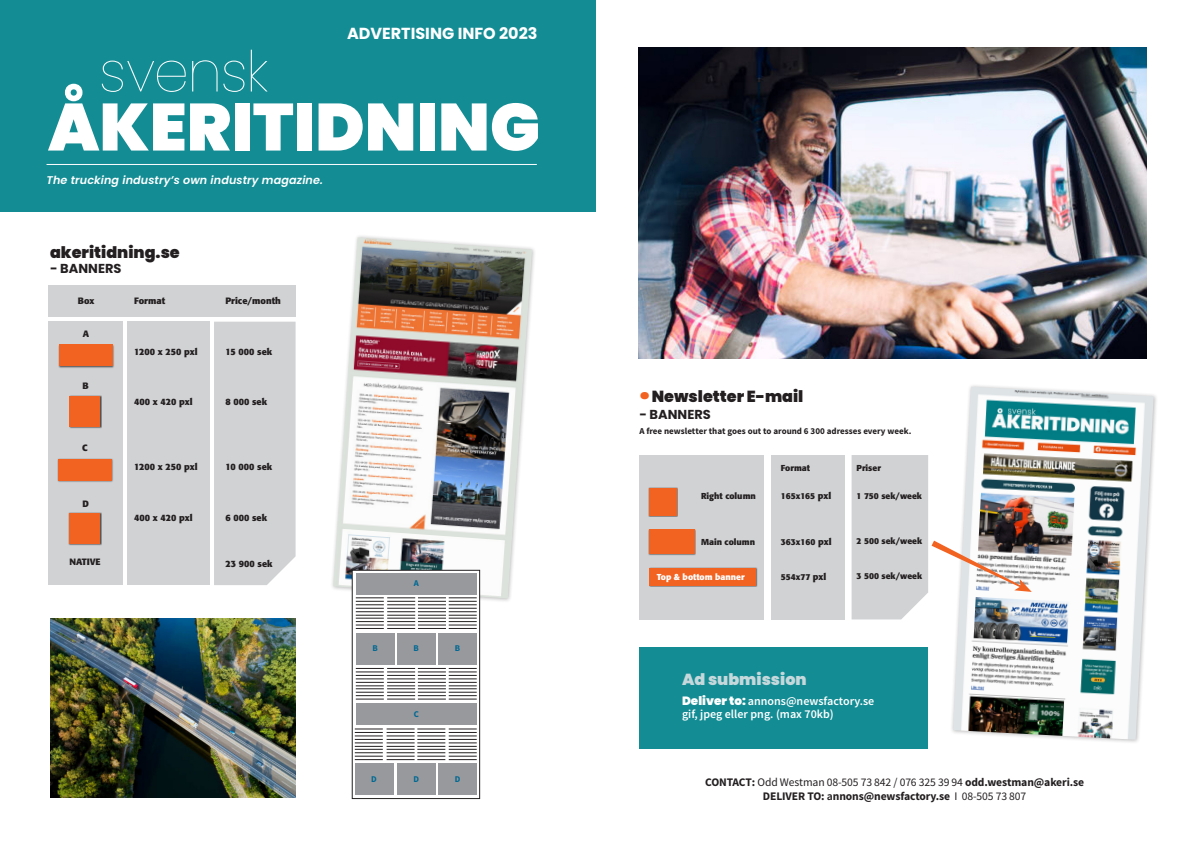
<style>
.page{position:relative;width:1191px;height:842px;background:#fff}
.page>*{position:absolute;margin:0;border:0;box-sizing:border-box;transform-origin:0 0}
.t1{font:900 66.6px "Poppins";color:#fff}
.t2{font:100 56.5px "Poppins";letter-spacing:-.03em;color:#fff}
.t3{font:900 16px "Poppins";color:#231f20}
.t4{font:700 16px "Poppins";color:#fff}
.t5{font:900 16px "Poppins";color:#c5d8db}
.t6{font:700 13px "Poppins";color:#231f20}
.t7{font:600 12px "Source Sans Pro";color:#fff}
.t8{font:700 11.6px/14px "Source Sans Pro";letter-spacing:-.01em;color:#231f20;text-align:center}
.t9{font:italic 600 11.2px "Poppins";letter-spacing:.01em;color:#fff}
.t10{font:700 9.1px "Formata";color:#231f20}
.t11{font:700 9px "Source Sans Pro";color:#231f20}
.FT_fakta_bröd_ui{font:700 8.8px "Source Sans Pro";color:#006893}
.t12{font:700 8.6px "Formata";color:#231f20}
.t13{font:700 8.6px "Formata";color:#fff}
.s1{font-size:9.1px}
.s2{font-family:"Poppins";font-weight:900}
.s3{font-weight:400}
.s4{font-weight:600}
</style>
<div class="page">
<img style="left:333px;top:237px;width:199px;height:361px">
<div style="left:949px;top:383px;width:209px;height:361px;background:#231f20;opacity:.3"></div>
<img style="left:953px;top:387px;width:200px;height:353px">
<div style="left:48px;top:285px;width:247px;height:32px;background:#d1d2d4"></div>
<div style="left:48px;top:321px;width:74px;height:264px;background:#d1d2d4"></div>
<div style="left:214px;top:322px;width:81px;height:263px;background:#d1d2d4"></div>
<div style="left:127px;top:321px;width:82px;height:264px;background:#d1d2d4"></div>
<div style="left:58px;top:344px;width:57px;height:24px;background:#231f20;opacity:.75"></div>
<div style="left:59px;top:345px;width:53px;height:21px;background:#f26221"></div>
<div style="left:57px;top:458px;width:56px;height:24px;background:#f26221"></div>
<div style="left:69px;top:395px;width:33px;height:33px;background:#231f20;opacity:.75"></div>
<div style="left:70px;top:396px;width:30px;height:30px;background:#f26221"></div>
<div style="left:69px;top:512px;width:33px;height:33px;background:#595758"></div>
<div style="left:69px;top:513px;width:31px;height:31px;background:#f26221"></div>
<div style="left:639px;top:455px;width:125px;height:164px;background:#d1d2d4"></div>
<div style="left:648px;top:487px;width:30px;height:30px;background:#f26221"></div>
<div style="left:648px;top:529px;width:48px;height:27px;background:#231f20;opacity:.75"></div>
<div style="left:649px;top:530px;width:45px;height:24px;background:#f26221"></div>
<div style="left:649px;top:567px;width:108px;height:20px;background:#f26221"></div>
<div style="left:771px;top:455px;width:73px;height:164px;background:#d1d2d4"></div>
<svg style="left:354px;top:572px;width:124px;height:223px"></svg>
<div style="left:352px;top:570px;width:128px;height:229px;border:1px solid #231f20"></div>
<div style="left:356px;top:573px;width:121px;height:21px;background:#97999c"></div>
<div style="left:356px;top:703px;width:121px;height:21px;background:#97999c"></div>
<div style="left:356px;top:633px;width:38px;height:31px;background:#97999c"></div>
<div style="left:355px;top:763px;width:38px;height:32px;background:#97999c"></div>
<div style="left:397px;top:633px;width:38px;height:31px;background:#97999c"></div>
<div style="left:397px;top:763px;width:38px;height:32px;background:#97999c"></div>
<div style="left:438px;top:633px;width:39px;height:31px;background:#97999c"></div>
<div style="left:438px;top:763px;width:39px;height:32px;background:#97999c"></div>
<svg style="left:356px;top:597px;width:121px;height:32px"></svg>
<svg style="left:356px;top:668px;width:121px;height:32px"></svg>
<svg style="left:355px;top:728px;width:122px;height:32px"></svg>
<img style="left:639px;top:47px;width:507px;height:312px">
<img style="left:50px;top:618px;width:245px;height:180px">
<svg style="left:851px;top:455px;width:180px;height:164px"></svg>
<div style="left:639px;top:647px;width:289px;height:102px;background:#138c94"></div>
<div style="left:0;top:0;width:595px;height:211px;background:#138c94"></div>
<hr style="left:47px;top:164px;width:490px;height:1px;background:#fff">
<p class="t4" style="left:347px;top:24px;width:192px">ADVERTISING INFO 2023</p>
<p class="t2" style="left:99px;top:39px;width:171px">svensk</p>
<p class="t1" style="left:48px;top:89px;width:493px">ÅKERITIDNING</p>
<p class="t9" style="left:47px;top:174px;width:278px">The trucking industry’s own industry magazine.</p>
<p class="t3" style="left:50px;top:243px;width:131px">akeritidning.se</p>
<p class="t6" style="left:50px;top:261px;width:73px">- BANNERS</p>
<p class="t10" style="left:78px;top:295px;width:18px">Box</p>
<p class="t10" style="left:83px;top:328px;width:8px">A</p>
<p class="t10" style="left:82px;top:380px;width:8px">B</p>
<p class="t10" style="left:82px;top:442px;width:7px">C</p>
<p class="t10" style="left:82px;top:498px;width:8px">D</p>
<p class="t10" style="left:70px;top:556px;width:33px">NATIVE</p>
<p class="t10" style="left:134px;top:295px;width:32px">Format</p>
<p class="t10" style="left:134px;top:346px;width:65px">1200 x 250 pxl</p>
<p class="t10" style="left:134px;top:396px;width:60px">400 x 420 pxl</p>
<p class="t10" style="left:134px;top:461px;width:65px">1200 x 250 pxl</p>
<p class="t10" style="left:134px;top:512px;width:60px">400 x 420 pxl</p>
<p class="t10" style="left:225px;top:295px;width:57px">Price/month</p>
<p class="t10" style="left:225px;top:346px;width:48px">15 000 sek</p>
<p class="t10" style="left:225px;top:396px;width:43px">8 000 sek</p>
<p class="t10" style="left:225px;top:461px;width:48px">10 000 sek</p>
<p class="t10" style="left:225px;top:512px;width:43px">6 000 sek</p>
<p class="t10" style="left:225px;top:558px;width:49px">23 900 sek</p>
<p class="FT_fakta_bröd_ui" style="left:372px;top:643px;width:7px">B</p>
<p class="FT_fakta_bröd_ui" style="left:371px;top:773px;width:7px">D</p>
<p class="FT_fakta_bröd_ui" style="left:414px;top:578px;width:7px">A</p>
<p class="FT_fakta_bröd_ui" style="left:413px;top:643px;width:7px">B</p>
<p class="FT_fakta_bröd_ui" style="left:414px;top:708px;width:7px">C</p>
<p class="FT_fakta_bröd_ui" style="left:413px;top:773px;width:7px">D</p>
<p class="FT_fakta_bröd_ui" style="left:455px;top:643px;width:7px">B</p>
<p class="FT_fakta_bröd_ui" style="left:455px;top:773px;width:7px">D</p>
<p class="t3" style="left:639px;top:387px;width:166px"><sup>.</sup>Newsletter E-mail</p>
<p class="t6" style="left:639px;top:407px;width:73px">- BANNERS</p>
<p class="t11" style="left:639px;top:426px;width:273px">A free newsletter that goes out to around 6 300 adresses every week.</p>
<p class="t12" style="left:781px;top:462px;width:31px">Format</p>
<p class="t12" style="left:781px;top:491px;width:52px">165x165 <span class="s1">pxl</span></p>
<p class="t12" style="left:781px;top:537px;width:52px">363x160 <span class="s1">pxl</span></p>
<p class="t12" style="left:781px;top:572px;width:47px">554x77 <span class="s1">pxl</span></p>
<p class="t12" style="left:856px;top:462px;width:26px">Priser</p>
<p class="t12" style="left:856px;top:491px;width:67px">1 750 sek/week</p>
<p class="t12" style="left:856px;top:536px;width:67px">2 500 sek/week</p>
<p class="t12" style="left:701px;top:491px;width:56px">Right column</p>
<p class="t12" style="left:701px;top:536px;width:56px">Main column</p>
<p class="t13" style="left:657px;top:571px;width:89px">Top &amp; bottom banner</p>
<p class="t12" style="left:856px;top:570px;width:67px">3 500 sek/week</p>
<p class="t5" style="left:682px;top:670px;width:126px">Ad submission</p>
<p class="t7" style="left:682px;top:694px;width:194px"><span class="s2">Deliver to:</span> annons@newsfactory.se</p>
<p class="t7" style="left:682px;top:707px;width:153px">gif, jpeg eller png. (max 70kb)</p>
<p class="t8" style="left:705px;top:775px;width:380px">CONTACT: <span class="s3">Odd Westman 08-505 73 842 / 076 325 39 94</span> odd.westman@akeri.se<br>DELIVER TO: <span class="s4">a</span>nnons@newsfactory.se <span class="s3">I 08-505 73 807</span></p>
</div>
